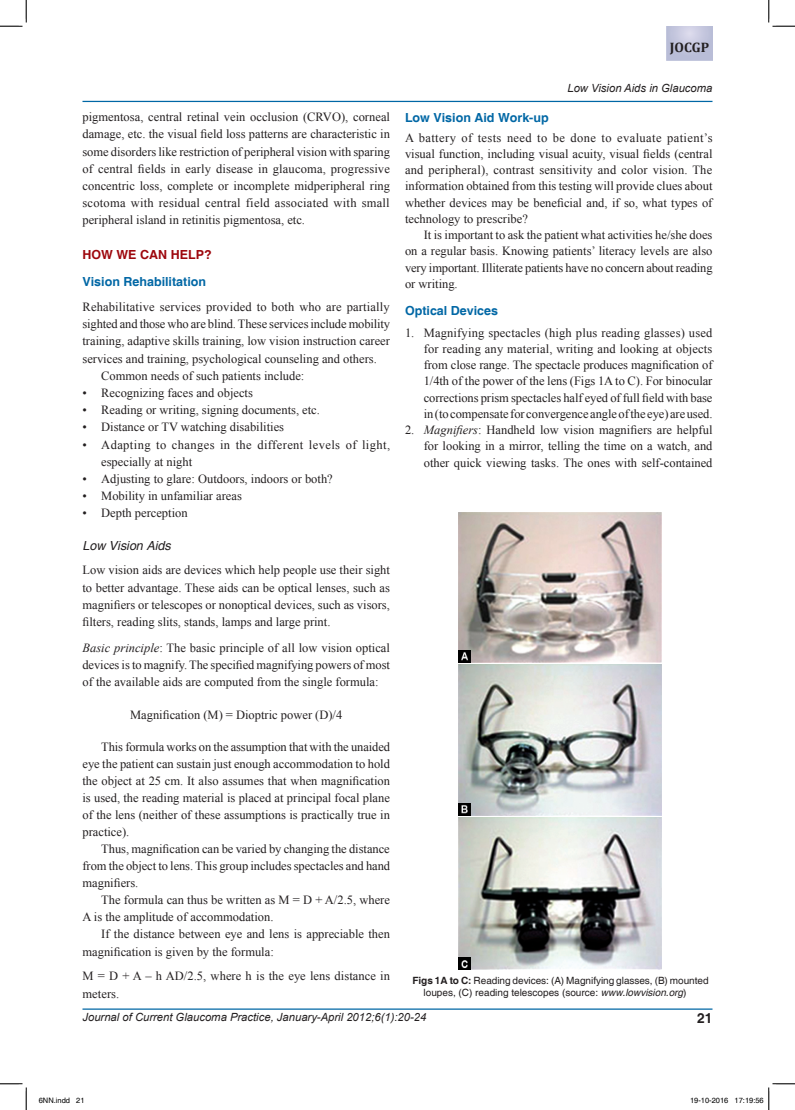
<style>
.page{position:relative;width:795px;height:1110px;background:#fff}
.page>*{position:absolute;margin:0;border:0;box-sizing:border-box;transform-origin:0 0}
.head{font:700 13.75px "Cambria";color:#231f20}
.t1{font:700 13.75px "Helvetica";color:#231f20}
.text{font:12.5px/17.2px "Times New Roman";color:#231f20;text-align:justify}
._1st{font:12.5px/16.2px "Times New Roman";color:#231f20;text-align:justify}
._1st-2{font:12.5px/17.2px "Times New Roman";letter-spacing:.035em;color:#231f20}
.B{font:700 12.5px "Helvetica";color:#0067a5}
.A{font:700 12.5px "Helvetica";color:#9d070d}
.C{font:italic 12.5px "Helvetica";color:#231f20}
.folio{font:italic 11.25px "Arial";color:#231f20}
.author{font:italic 11.25px "Arial";color:#231f20}
.fig{font:10px "Helvetica";letter-spacing:-.005em;color:#231f20}
.t2{font:7.5px "Helvetica";color:#000}
.s1{font-style:italic}
.s2{font-weight:700}
</style>
<div class="page">
<img style="left:666px;top:26px;width:47px;height:34px">
<hr style="left:82px;top:101px;width:630px;height:1px;background:#0067a5">
<hr style="left:82px;top:1009px;width:630px;height:1px;background:#0067a5">
<img style="left:458px;top:513px;width:204px;height:150px">
<img style="left:458px;top:665px;width:204px;height:151px">
<img style="left:458px;top:818px;width:204px;height:152px">
<svg style="left:458px;top:651px;width:13px;height:12px"></svg>
<svg style="left:458px;top:804px;width:13px;height:12px"></svg>
<svg style="left:458px;top:958px;width:13px;height:12px"></svg>
<svg style="left:0;top:0;width:27px;height:27px"></svg>
<svg style="left:0;top:1083px;width:27px;height:27px"></svg>
<svg style="left:768px;top:0;width:27px;height:27px"></svg>
<svg style="left:768px;top:1083px;width:27px;height:27px"></svg>
<p class="head" style="left:670px;top:38px;width:41px">JOCGP</p>
<p class="text" style="left:82px;top:108px;width:309px">pigmentosa, central retinal vein occlusion (CRVO), corneal damage, etc. the visual field loss patterns are characteristic in some disorders like restriction of peripheral vision with sparing of central fields in early disease in glaucoma, progressive concentric loss, complete or incomplete midperipheral ring scotoma with residual central field associated with small peripheral island in retinitis pigmentosa, etc.</p>
<p class="A" style="left:82px;top:247px;width:131px">HOW WE CAN HELP?</p>
<p class="B" style="left:82px;top:274px;width:125px">Vision Rehabilitation</p>
<p class="text" style="left:82px;top:298px;width:309px">Rehabilitative services provided to both who are partially sighted and those who are blind. These services include mobility training, adaptive skills training, low vision instruction career services and training, psychological counseling and others.</p>
<p class="text" style="left:101px;top:367px;width:205px">Common needs of such patients include:</p>
<p class="_1st" style="left:82px;top:385px;width:172px">• Recognizing faces and objects</p>
<p class="_1st" style="left:82px;top:402px;width:239px">• Reading or writing, signing documents, etc.</p>
<p class="_1st" style="left:82px;top:419px;width:203px">• Distance or TV watching disabilities</p>
<p class="_1st-2" style="left:101px;top:436px;width:290px;text-indent:-19px">• Adapting to changes in the different levels of light, especially at night</p>
<p class="_1st" style="left:82px;top:471px;width:252px">• Adjusting to glare: Outdoors, indoors or both?</p>
<p class="_1st" style="left:82px;top:488px;width:161px">• Mobility in unfamiliar areas</p>
<p class="_1st" style="left:82px;top:505px;width:107px">• Depth perception</p>
<p class="C" style="left:82px;top:538px;width:90px">Low Vision Aids</p>
<p class="text" style="left:82px;top:561px;width:309px">Low vision aids are devices which help people use their sight to better advantage. These aids can be optical lenses, such as magnifiers or telescopes or nonoptical devices, such as visors, filters, reading slits, stands, lamps and large print.</p>
<p class="text" style="left:82px;top:639px;width:309px"><span class="s1">Basic principle</span>: The basic principle of all low vision optical devices is to magnify. The specified magnifying powers of most of the available aids are computed from the single formula:</p>
<p class="text" style="left:130px;top:706px;width:214px">Magnification (M) = Dioptric power (D)/4</p>
<p class="text" style="left:82px;top:738px;width:309px;text-indent:19px">This formula works on the assumption that with the unaided eye the patient can sustain just enough accommodation to hold the object at 25 cm. It also assumes that when magnification is used, the reading material is placed at principal focal plane of the lens (neither of these assumptions is practically true in practice).</p>
<p class="text" style="left:82px;top:840px;width:309px;text-indent:19px">Thus, magnification can be varied by changing the distance from the object to lens. This group includes spectacles and hand magnifiers.</p>
<p class="text" style="left:82px;top:891px;width:309px;text-indent:19px">The formula can thus be written as M = D + A/2.5, where<br>A is the amplitude of accommodation.</p>
<p class="text" style="left:82px;top:925px;width:309px;text-indent:19px">If the distance between eye and lens is appreciable then magnification is given by the formula:</p>
<p class="text" style="left:82px;top:967px;width:309px">M = D + A – h AD/2.5, where h is the eye lens distance in meters.</p>
<p class="author" style="left:567px;top:80px;width:147px">Low Vision Aids in Glaucoma</p>
<p class="B" style="left:405px;top:110px;width:145px">Low Vision Aid Work-up</p>
<p class="text" style="left:405px;top:129px;width:309px;line-height:16.2px">A battery of tests need to be done to evaluate patient’s visual function, including visual acuity, visual fields (central and peripheral), contrast sensitivity and color vision. The information obtained from this testing will provide clues about whether devices may be beneficial and, if so, what types of technology to prescribe?</p>
<p class="text" style="left:405px;top:227px;width:309px;line-height:16.2px;text-indent:19px">It is important to ask the patient what activities he/she does on a regular basis. Knowing patients’ literacy levels are also very important. Illiterate patients have no concern about reading or writing.</p>
<p class="B" style="left:405px;top:303px;width:95px">Optical Devices</p>
<p class="_1st" style="left:424px;top:324px;width:290px;text-indent:-19px">1. Magnifying spectacles (high plus reading glasses) used for reading any material, writing and looking at objects from close range. The spectacle produces magnification of 1/4th of the power of the lens (Figs 1A to C). For binocular corrections prism spectacles half eyed of full field with base in (to compensate for convergence angle of the eye) are used.</p>
<p class="_1st" style="left:424px;top:422px;width:290px;text-indent:-19px">2. <span class="s1">Magnifiers</span>: Handheld low vision magnifiers are helpful for looking in a mirror, telling the time on a watch, and other quick viewing tasks. The ones with self-contained</p>
<p class="fig" style="left:412px;top:974px;width:298px"><span class="s2">Figs 1A to C:</span> Reading devices: (A) Magnifying glasses, (B) mounted</p>
<p class="fig" style="left:424px;top:986px;width:264px">loupes, (C) reading telescopes (source: <span class="s1">www.lowvision.org</span>)</p>
<p class="folio" style="left:82px;top:1010px;width:345px">Journal of Current Glaucoma Practice, January-April 2012;6(1):20-24</p>
<p class="t1" style="left:697px;top:1010px;width:17px">21</p>
<p class="t2" style="left:39px;top:1096px;width:47px">6NN.indd 21</p>
<p class="t2" style="left:690px;top:1096px;width:75px">19-10-2016 17:19:56</p>
</div>
